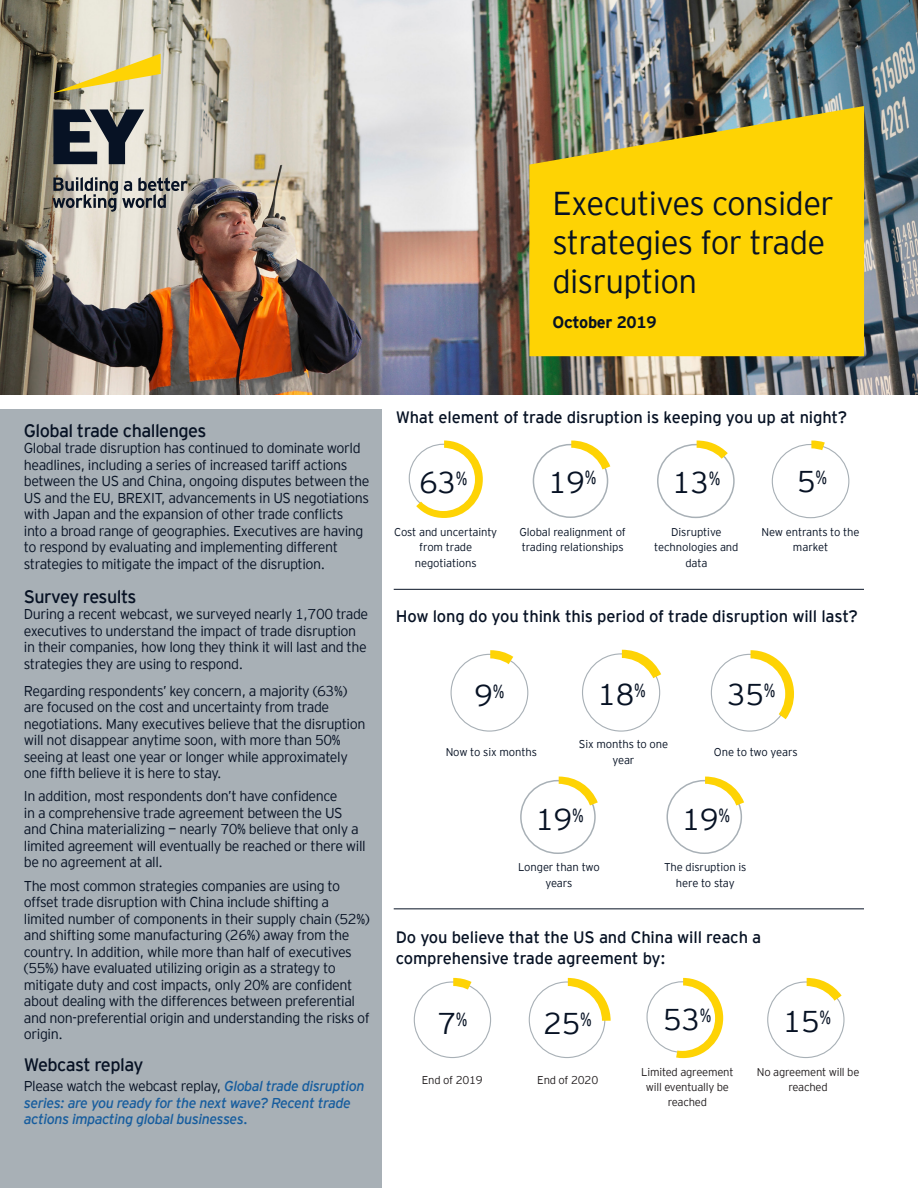
<style>
.page{position:relative;width:918px;height:1188px;background:#fff}
.page>*{position:absolute;margin:0;border:0;box-sizing:border-box;transform-origin:0 0}
.Newsletter_title__Co{font:300 33px/39.3px "EY Interstate";letter-spacing:-.02em;color:#071224}
.Body_copy{font:300 30px "EY Interstate";letter-spacing:-.01em;color:#071224}
.Sub_head_2_Black{font:18px "EY Interstate";letter-spacing:-.03em;color:#071224}
.qu1{font:16.5px/21px "EY Interstate";letter-spacing:-.01em;color:#071224}
.Masthead_subtitle__C{font:700 16.5px "EY Interstate";letter-spacing:-.02em;color:#071224}
.Body_copy-2{font:300 14.25px/16.5px "EY Interstate";letter-spacing:-.03em;color:#071224}
.Sub_head_2_Black-2{font:300 14.25px/16.5px "EY Interstate";letter-spacing:-.03em;color:#071224}
.Body_copy-3{font:italic 300 14.25px/16.5px "EY Interstate";letter-spacing:-.03em;color:#175d9e}
.Body_copy-4{font:300 11.25px/15.8px "EY Interstate";letter-spacing:-.01em;color:#071224;text-align:center}
.Body_copy-5{font:300 11.25px/15px "EY Interstate";letter-spacing:-.02em;color:#231f20;text-align:center}
.s1{font-style:normal;color:#071224}
</style>
<div class="page">
<div style="left:0;top:409px;width:382px;height:779px;background:#a8b0b6"></div>
<div style="left:772px;top:444px;width:77px;height:74px;border:1px solid #a8b0b6;border-radius:50%"></div>
<svg style="left:811px;top:441px;width:14px;height:9px"></svg>
<div style="left:775px;top:448px;width:71px;height:68px;background:#fff;border-radius:50%"></div>
<div style="left:657px;top:444px;width:78px;height:74px;border:2px solid #a8b0b6;border-radius:50%"></div>
<svg style="left:697px;top:441px;width:31px;height:23px"></svg>
<div style="left:661px;top:448px;width:70px;height:67px;background:#fff;border-radius:50%"></div>
<div style="left:533px;top:444px;width:75px;height:74px;border:2px solid #a8b0b6;border-radius:50%"></div>
<svg style="left:571px;top:441px;width:39px;height:41px"></svg>
<div style="left:536px;top:448px;width:69px;height:67px;background:#fff;border-radius:50%"></div>
<svg style="left:416px;top:441px;width:67px;height:77px"></svg>
<div style="left:412px;top:448px;width:63px;height:63px;background:#fff;border-radius:50%"></div>
<img style="left:0;top:0;width:918px;height:394px">
<hr style="left:394px;top:589px;width:470px;height:1px;background:#071224">
<hr style="left:394px;top:909px;width:470px;height:1px;background:#071224">
<div style="left:520px;top:780px;width:76px;height:74px;border:2px solid #a8b0b6;border-radius:50%"></div>
<svg style="left:559px;top:777px;width:39px;height:41px"></svg>
<div style="left:524px;top:784px;width:68px;height:67px;background:#fff;border-radius:50%"></div>
<div style="left:666px;top:780px;width:76px;height:74px;border:2px solid #a8b0b6;border-radius:50%"></div>
<svg style="left:705px;top:777px;width:39px;height:41px"></svg>
<div style="left:670px;top:784px;width:69px;height:67px;background:#fff;border-radius:50%"></div>
<svg style="left:490px;top:650px;width:23px;height:14px"></svg>
<div style="left:454px;top:658px;width:71px;height:71px;background:#fff;border-radius:50%"></div>
<svg style="left:622px;top:650px;width:39px;height:43px"></svg>
<div style="left:585px;top:658px;width:72px;height:71px;background:#fff;border-radius:50%"></div>
<svg style="left:751px;top:650px;width:43px;height:69px"></svg>
<div style="left:714px;top:658px;width:71px;height:71px;background:#fff;border-radius:50%"></div>
<div style="left:414px;top:981px;width:77px;height:77px;border:1px solid #a8b0b6;border-radius:50%"></div>
<svg style="left:453px;top:978px;width:19px;height:11px"></svg>
<div style="left:417px;top:986px;width:71px;height:70px;background:#fff;border-radius:50%"></div>
<svg style="left:568px;top:978px;width:43px;height:43px"></svg>
<div style="left:532px;top:986px;width:70px;height:70px;background:#fff;border-radius:50%"></div>
<svg style="left:676px;top:978px;width:47px;height:80px"></svg>
<div style="left:650px;top:985px;width:65px;height:66px;background:#fff;border-radius:50%"></div>
<div style="left:767px;top:981px;width:78px;height:77px;border:1px solid #a8b0b6;border-radius:50%"></div>
<svg style="left:807px;top:978px;width:35px;height:31px"></svg>
<div style="left:771px;top:986px;width:70px;height:70px;background:#fff;border-radius:50%"></div>
<svg style="left:52px;top:54px;width:109px;height:39px;background:#d1c383"></svg>
<svg style="left:52px;top:109px;width:135px;height:103px;background:#92928f"></svg>
<svg style="left:529px;top:106px;width:335px;height:250px;background:#edc811"></svg>
<p class="Newsletter_title__Co" style="left:553px;top:181px;width:283px">Executives consider strategies for trade disruption</p>
<p class="Masthead_subtitle__C" style="left:553px;top:310px;width:106px">October 2019</p>
<p class="Sub_head_2_Black" style="left:24px;top:418px;width:184px">Global trade challenges</p>
<p class="Sub_head_2_Black-2" style="left:24px;top:439px;width:347px">Global trade disruption has continued to dominate world headlines, including a series of increased tariff actions between the US and China, ongoing disputes between the US and the EU, BREXIT, advancements in US negotiations with Japan and the expansion of other trade conflicts into a broad range of geographies. Executives are having to respond by evaluating and implementing different strategies to mitigate the impact of the disruption.</p>
<p class="Sub_head_2_Black" style="left:24px;top:584px;width:114px">Survey results</p>
<p class="Sub_head_2_Black-2" style="left:24px;top:605px;width:346px">During a recent webcast, we surveyed nearly 1,700 trade executives to understand the impact of trade disruption in their companies, how long they think it will last and the strategies they are using to respond.</p>
<p class="Body_copy-2" style="left:24px;top:682px;width:343px">Regarding respondents’ key concern, a majority (63%) are focused on the cost and uncertainty from trade negotiations. Many executives believe that the disruption will not disappear anytime soon, with more than 50% seeing at least one year or longer while approximately one fifth believe it is here to stay.</p>
<p class="Body_copy-2" style="left:24px;top:787px;width:343px">In addition, most respondents don’t have confidence<br>in a comprehensive trade agreement between the US and China materializing — nearly 70% believe that only a limited agreement will eventually be reached or there will be no agreement at all.</p>
<p class="Body_copy-2" style="left:24px;top:877px;width:347px">The most common strategies companies are using to offset trade disruption with China include shifting a limited number of components in their supply chain (52%) and shifting some manufacturing (26%) away from the country. In addition, while more than half of executives (55%) have evaluated utilizing origin as a strategy to mitigate duty and cost impacts, only 20% are confident about dealing with the differences between preferential and non-preferential origin and understanding the risks of origin.</p>
<p class="Sub_head_2_Black" style="left:24px;top:1052px;width:121px">Webcast replay</p>
<p class="Body_copy-3" style="left:24px;top:1077px;width:342px"><span class="s1">Please watch the webcast replay,</span> Global trade disruption series: are you ready for the next wave? Recent trade actions impacting global businesses.</p>
<p class="qu1" style="left:396px;top:405px;width:453px">What element of trade disruption is keeping you up at night?</p>
<p class="Body_copy" style="left:419px;top:461px;width:50px">63<sup>%</sup></p>
<p class="Body_copy-4" style="left:394px;top:523px;width:105px">Cost and uncertainty from trade negotiations</p>
<p class="Body_copy" style="left:548px;top:461px;width:50px">19<sup>%</sup></p>
<p class="Body_copy-4" style="left:520px;top:523px;width:108px;text-align:left">Global realignment of trading relationships</p>
<p class="Body_copy" style="left:672px;top:461px;width:50px">13<sup>%</sup></p>
<p class="Body_copy-4" style="left:654px;top:523px;width:86px">Disruptive technologies and data</p>
<p class="Body_copy" style="left:797px;top:460px;width:32px">5<sup>%</sup></p>
<p class="Body_copy-4" style="left:762px;top:523px;width:100px">New entrants to the market</p>
<p class="qu1" style="left:396px;top:604px;width:464px">How long do you think this period of trade disruption will last?</p>
<p class="Body_copy" style="left:474px;top:674px;width:32px">9<sup>%</sup></p>
<p class="Body_copy" style="left:597px;top:673px;width:50px">18<sup>%</sup></p>
<p class="Body_copy" style="left:727px;top:673px;width:50px">35<sup>%</sup></p>
<p class="Body_copy-4" style="left:579px;top:736px;width:91px">Six months to one year</p>
<p class="Body_copy-4" style="left:446px;top:744px;width:93px">Now to six months</p>
<p class="Body_copy-4" style="left:714px;top:744px;width:85px">One to two years</p>
<p class="Body_copy" style="left:536px;top:798px;width:50px">19<sup>%</sup></p>
<p class="Body_copy" style="left:682px;top:798px;width:50px">19<sup>%</sup></p>
<p class="Body_copy-4" style="left:518px;top:859px;width:83px">Longer than two years</p>
<p class="Body_copy-4" style="left:664px;top:859px;width:84px">The disruption is here to stay</p>
<p class="qu1" style="left:396px;top:926px;width:367px">Do you believe that the US and China will reach a comprehensive trade agreement by:</p>
<p class="Body_copy" style="left:437px;top:1002px;width:32px">7<sup>%</sup></p>
<p class="Body_copy" style="left:544px;top:1002px;width:50px">25<sup>%</sup></p>
<p class="Body_copy" style="left:663px;top:998px;width:50px">53<sup>%</sup></p>
<p class="Body_copy" style="left:783px;top:1000px;width:50px">15<sup>%</sup></p>
<p class="Body_copy-5" style="left:422px;top:1072px;width:62px">End of 2019</p>
<p class="Body_copy-5" style="left:537px;top:1072px;width:62px">End of 2020</p>
<p class="Body_copy-5" style="left:641px;top:1064px;width:94px">Limited agreement will eventually be reached</p>
<p class="Body_copy-5" style="left:757px;top:1064px;width:104px">No agreement will be reached</p>
</div>
